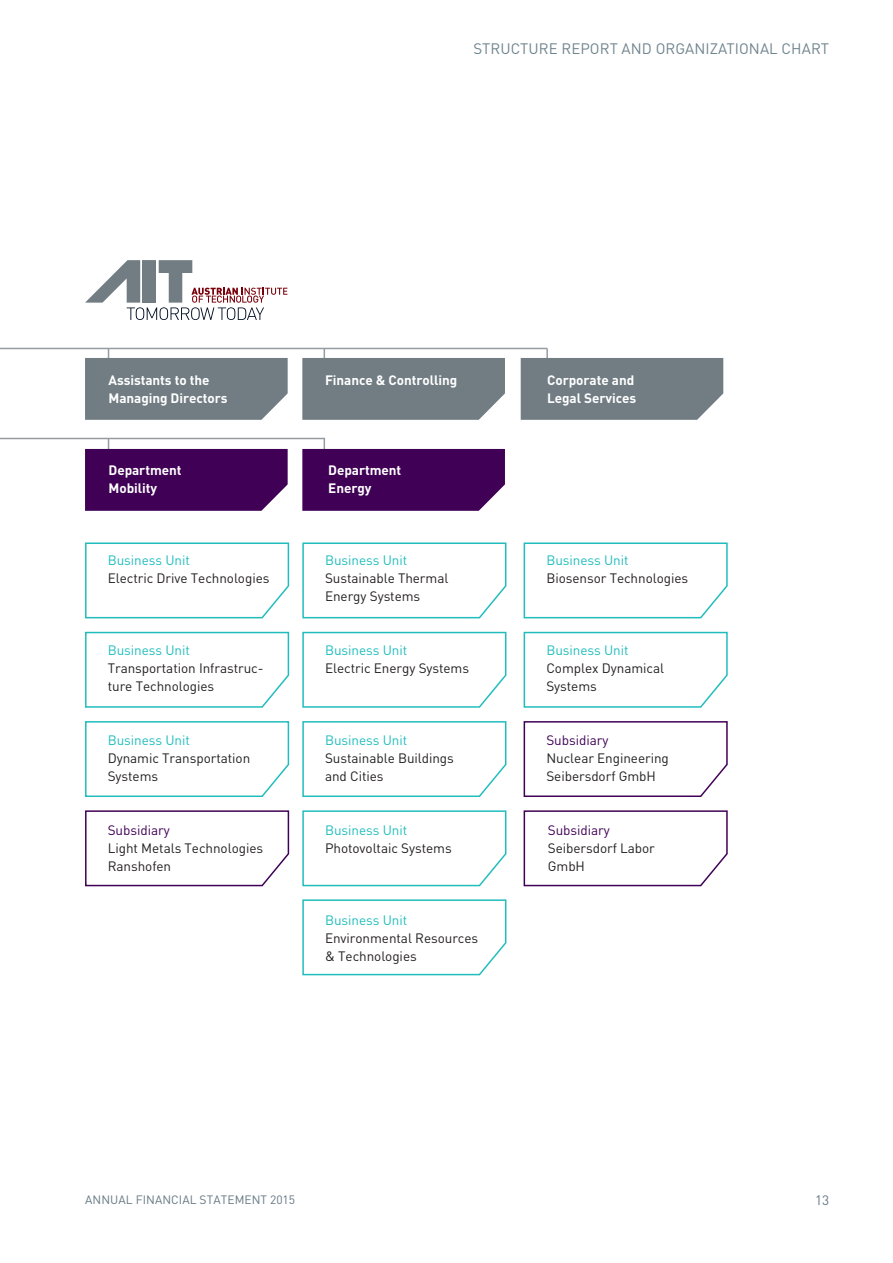
<style>
.page{position:relative;width:893px;height:1263px;background:#fff}
.page>*{position:absolute;margin:0;border:0;box-sizing:border-box;transform-origin:0 0}
.t1{font:15px "DIN Pro";letter-spacing:.005em;color:#70848e}
.t2{font:13.5px/18px "DIN Pro";letter-spacing:-.005em;color:#231f20}
.t3{font:13.5px "DIN Pro";letter-spacing:-.005em;color:#21bdbd}
.t4{font:700 13.5px/18px "DIN Pro";letter-spacing:-.005em;color:#fff}
.t5{font:13.5px "DIN Pro";letter-spacing:-.005em;color:#400055}
.t6{font:13.5px "DIN Pro";color:#647882}
.t7{font:12px "DIN Pro";letter-spacing:.005em;color:#647882}
</style>
<div class="page">
<hr style="left:324px;top:438px;width:1px;height:34px;background:#959ca1">
<hr style="left:108px;top:438px;width:1px;height:34px;background:#959ca1">
<svg style="left:523px;top:542px;width:205px;height:77px"></svg>
<svg style="left:523px;top:721px;width:205px;height:76px"></svg>
<svg style="left:523px;top:631px;width:205px;height:77px"></svg>
<svg style="left:523px;top:810px;width:205px;height:77px"></svg>
<svg style="left:302px;top:542px;width:205px;height:77px"></svg>
<svg style="left:302px;top:721px;width:205px;height:76px"></svg>
<svg style="left:302px;top:631px;width:205px;height:77px"></svg>
<svg style="left:302px;top:810px;width:205px;height:77px"></svg>
<svg style="left:302px;top:899px;width:205px;height:77px"></svg>
<svg style="left:85px;top:542px;width:205px;height:77px"></svg>
<svg style="left:85px;top:721px;width:205px;height:76px"></svg>
<svg style="left:85px;top:631px;width:205px;height:77px"></svg>
<svg style="left:85px;top:810px;width:205px;height:77px"></svg>
<div style="left:302px;top:449px;width:203px;height:62px;background:#400055"></div>
<div style="left:85px;top:449px;width:203px;height:62px;background:#400055"></div>
<hr style="left:0;top:438px;width:325px;height:1px;background:#959ca1">
<hr style="left:0;top:348px;width:547px;height:1px;background:#959ca1">
<hr style="left:546px;top:348px;width:2px;height:34px;background:#959ca1">
<hr style="left:324px;top:348px;width:1px;height:34px;background:#959ca1">
<hr style="left:108px;top:348px;width:1px;height:34px;background:#959ca1">
<div style="left:302px;top:358px;width:203px;height:62px;background:#717d83"></div>
<div style="left:521px;top:358px;width:202px;height:62px;background:#717d83"></div>
<div style="left:85px;top:358px;width:203px;height:62px;background:#717d83"></div>
<svg style="left:85px;top:260px;width:203px;height:60px"></svg>
<p class="t1" style="left:473px;top:38px;width:347px">Structure report and organizati onal chart</p>
<p class="t4" style="left:109px;top:370px;width:121px">Assistants to the<br>Managing Directors</p>
<p class="t4" style="left:109px;top:460px;width:75px">Department<br>Mobility</p>
<p class="t3" style="left:108px;top:550px;width:84px">Business U nit</p>
<p class="t2" style="left:108px;top:568px;width:163px">Electric Drive Technologies</p>
<p class="t3" style="left:108px;top:640px;width:84px">Business U nit</p>
<p class="t2" style="left:108px;top:658px;width:157px">Transportation Infrastruc&shy;ture Technologies</p>
<p class="t3" style="left:108px;top:730px;width:84px">Business U nit</p>
<p class="t2" style="left:108px;top:748px;width:144px">Dynamic Transportation<br>Systems</p>
<p class="t5" style="left:108px;top:820px;width:63px">Subsidiary</p>
<p class="t2" style="left:108px;top:838px;width:157px">Light Metals Technologies<br>Ranshofen</p>
<p class="t4" style="left:325px;top:370px;width:134px">Finance &amp; Controlling</p>
<p class="t4" style="left:547px;top:370px;width:91px">Corporate and<br>Legal Services</p>
<p class="t4" style="left:328px;top:460px;width:75px">Department<br>Energy</p>
<p class="t3" style="left:325px;top:550px;width:84px">Business U nit</p>
<p class="t2" style="left:325px;top:568px;width:125px">Sustainable Thermal<br>Energy Systems</p>
<p class="t3" style="left:325px;top:640px;width:84px">Business U nit</p>
<p class="t2" style="left:325px;top:658px;width:146px">Electric Energy Systems</p>
<p class="t3" style="left:325px;top:730px;width:84px">Business U nit</p>
<p class="t2" style="left:325px;top:748px;width:130px">Sustainable Buildings and Cities</p>
<p class="t3" style="left:325px;top:820px;width:84px">Business U nit</p>
<p class="t2" style="left:325px;top:838px;width:128px">Photovoltaic Systems</p>
<p class="t3" style="left:325px;top:910px;width:84px">Business U nit</p>
<p class="t2" style="left:325px;top:928px;width:155px">Environmental Resources &amp; Technologies</p>
<p class="t3" style="left:546px;top:550px;width:84px">Business U nit</p>
<p class="t2" style="left:546px;top:568px;width:143px">Biosensor Technologies</p>
<p class="t3" style="left:546px;top:640px;width:84px">Business U nit</p>
<p class="t2" style="left:546px;top:658px;width:119px">Complex Dynamical<br>Systems</p>
<p class="t5" style="left:546px;top:730px;width:63px">Subsidiary</p>
<p class="t2" style="left:546px;top:748px;width:124px">N uclear Engineering<br>Seibersdorf GmbH</p>
<p class="t5" style="left:548px;top:820px;width:63px">Subsidiary</p>
<p class="t2" style="left:548px;top:838px;width:109px">Seibersdorf Labor<br>GmbH</p>
<p class="t7" style="left:85px;top:1191px;width:211px">Annual Financial Statement 2015</p>
<p class="t6" style="left:815px;top:1191px;width:16px">13</p>
</div>
